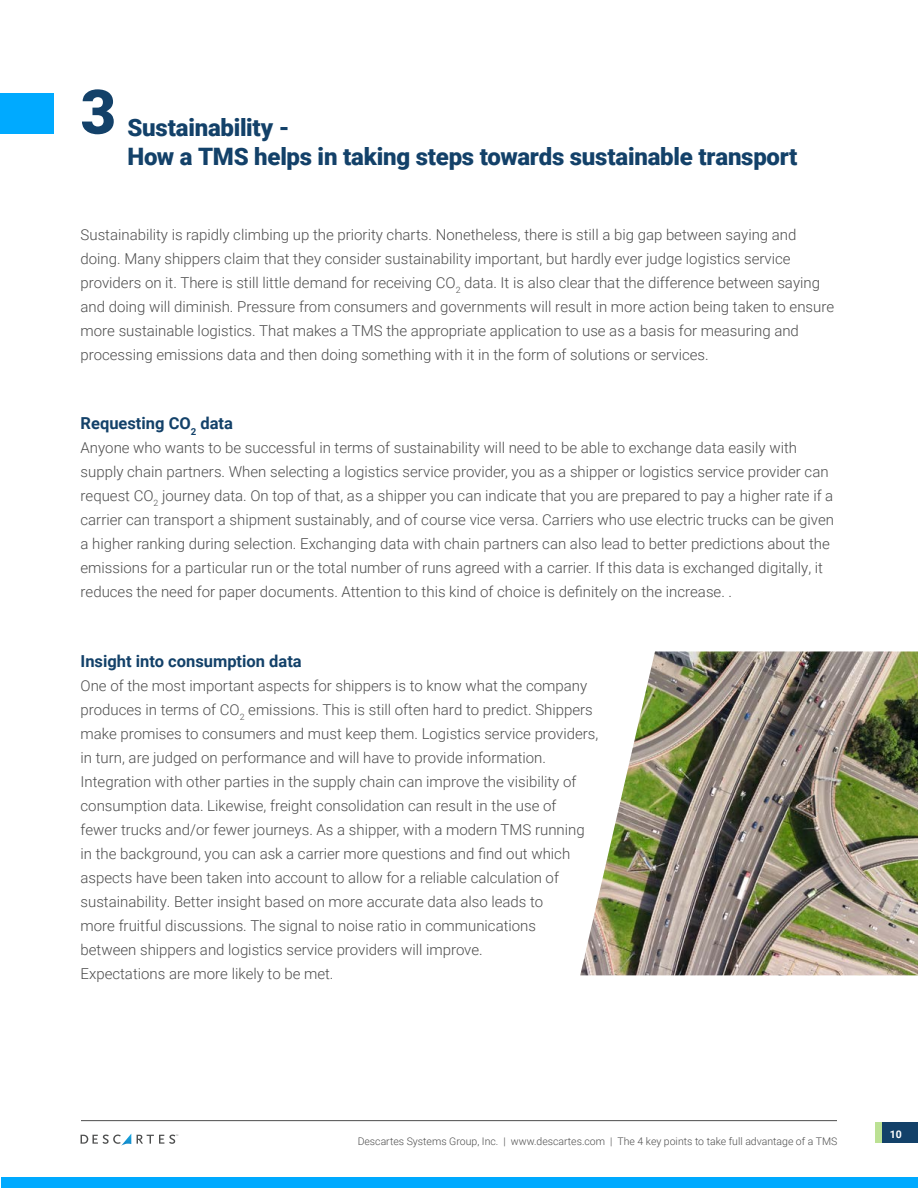
<style>
.page{position:relative;width:918px;height:1188px;background:#fff}
.page>*{position:absolute;margin:0;border:0;box-sizing:border-box;transform-origin:0 0}
.t1{font:900 61.5px "Roboto";color:#134169}
.t2{font:900 24px/28.8px "Roboto";letter-spacing:-.01em;color:#134169}
.t3{font:700 16.5px "Roboto";color:#134169}
.t4{font:300 15px/24px "Roboto";color:#4d4d4d}
.t5{font:700 11.1px "Roboto";color:#fff}
.t6{font:300 10.5px "Roboto";color:#4d4d4d}
.s1{font-size:10.5px}
</style>
<div class="page">
<img style="left:580px;top:651px;width:338px;height:324px">
<div style="left:882px;top:1122px;width:36px;height:21px;background:#134169"></div>
<div style="left:876px;top:1122px;width:6px;height:21px;background:#bce194"></div>
<svg style="left:81px;top:1134px;width:50px;height:12px"></svg>
<svg style="left:137px;top:1135px;width:41px;height:9px"></svg>
<div style="left:1px;top:1177px;width:917px;height:11px;background:#0af"></div>
<div style="left:0;top:93px;width:54px;height:41px;background:#0af"></div>
<hr style="left:81px;top:1120px;width:756px;height:1px;background:#4d4d4d">
<h1 class="t1" style="left:81px;top:69px;width:37px">3</h1>
<h2 class="t2" style="left:127px;top:112px;width:672px">Sustainability -<br>How a TMS helps in taking steps towards sustainable transport</h2>
<p class="t4" style="left:81px;top:222px;width:755px">Sustainability is rapidly climbing up the priority charts. Nonetheless, there is still a big gap between saying and doing. Many shippers claim that they consider sustainability important, but hardly ever judge logistics service providers on it. There is still little demand for receiving CO<sub>2</sub> data. It is also clear that the difference between saying and doing will diminish. Pressure from consumers and governments will result in more action being taken to ensure more sustainable logistics. That makes a TMS the appropriate application to use as a basis for measuring and processing emissions data and then doing something with it in the form of solutions or services.</p>
<p class="t3" style="left:81px;top:412px;width:154px">Requesting CO<sub>2</sub> data</p>
<p class="t4" style="left:81px;top:435px;width:755px">Anyone who wants to be successful in terms of sustainability will need to be able to exchange data easily with supply chain partners. When selecting a logistics service provider, you as a shipper or logistics service provider can request CO<sub>2</sub> journey data. On top of that, as a shipper you can indicate that you are prepared to pay a higher rate if a carrier can transport a shipment sustainably, and of course vice versa. Carriers who use electric trucks can be given a higher ranking during selection. Exchanging data with chain partners can also lead to better predictions about the emissions for a particular run or the total number of runs agreed with a carrier. If this data is exchanged digitally, it reduces the need for paper documents. Attention to this kind of choice is definitely on the increase. .</p>
<p class="t3" style="left:81px;top:649px;width:223px">Insight into consumption data</p>
<p class="t4" style="left:81px;top:673px;width:519px">One of the most important aspects for shippers is to know what the company produces in terms of CO<sub>2</sub> emissions. This is still often hard to predict. Shippers make promises to consumers and must keep them. Logistics service providers, in turn, are judged on performance and will have to provide information.<br>Integration with other parties in the supply chain can improve the visibility of consumption data. Likewise, freight consolidation can result in the use of<br>fewer trucks and/or fewer journeys. As a shipper, with a modern TMS running in the background, you can ask a carrier more questions and find out which aspects have been taken into account to allow for a reliable calculation of sustainability. Better insight based on more accurate data also leads to<br>more fruitful discussions. The signal to noise ratio in communications<br>between shippers and logistics service providers will improve.<br>Expectations are more likely to be met.</p>
<p class="t6" style="left:358px;top:1134px;width:481px">Descartes Systems Group, Inc. | www.descartes.com | The 4 key points to take full advantage of a TMS</p>
<p class="t5" style="left:889px;top:1127px;width:15px">10<span class="s1">10</span></p>
</div>
